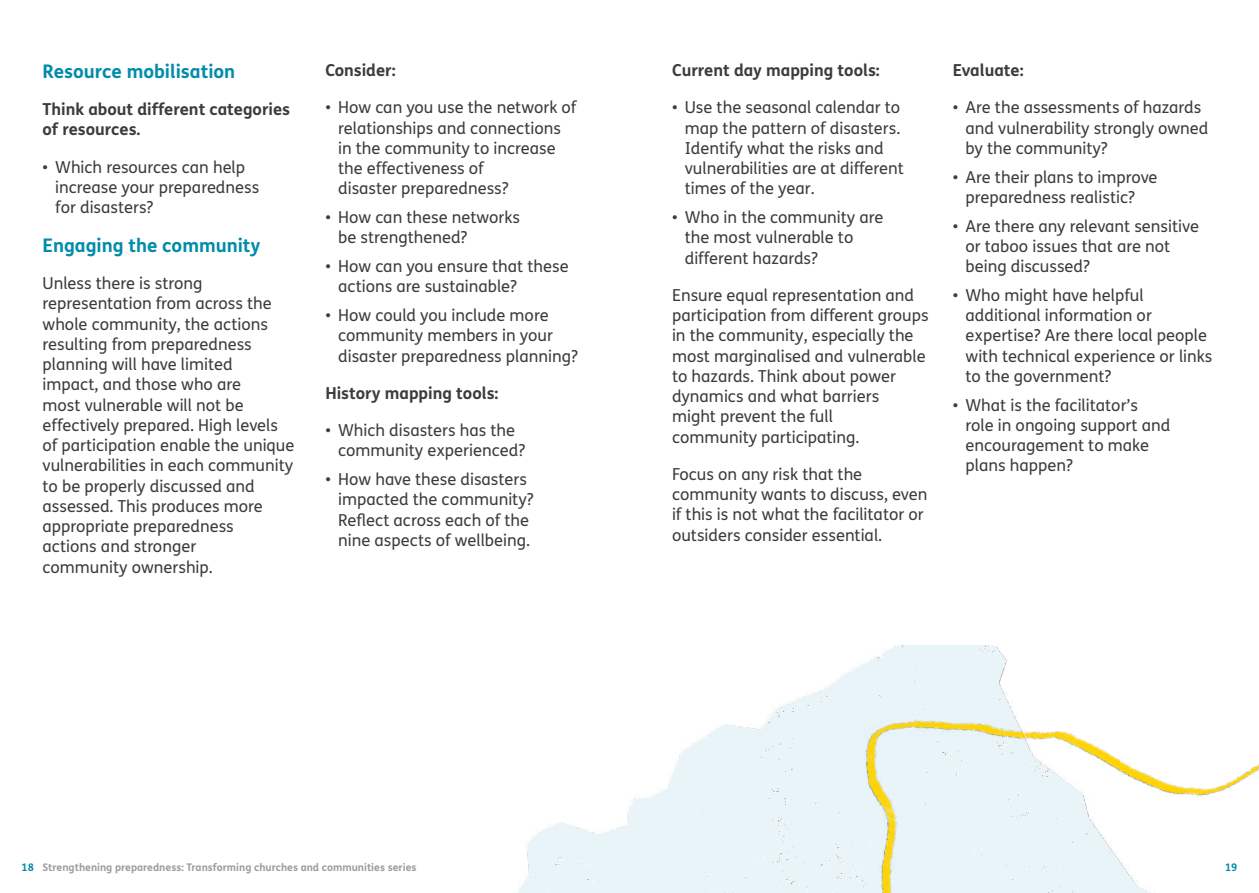
<style>
.page{position:relative;width:1259px;height:893px;background:#fff}
.page>*{position:absolute;margin:0;border:0;box-sizing:border-box;transform-origin:0 0}
.t1{font:700 18.75px "FS Me";color:#008caa}
.t2{font:16.5px/20.2px "FS Me";color:#3c3c3b}
.t3{font:700 16.5px "FS Me";color:#3c3c3b}
.t4{font:700 10.5px "FS Me";color:#9d9d9c}
.t5{font:700 10.5px "FS Me";color:#008caa}
.s1{color:#008caa}
</style>
<div class="page">
<img style="left:518px;top:645px;width:484px;height:248px">
<img style="left:804px;top:654px;width:455px;height:239px">
<p class="t1" style="left:43px;top:57px;width:194px">Resource mobilisation</p>
<p class="t3" style="left:325px;top:58px;width:72px">Consider:</p>
<p class="t3" style="left:43px;top:96px;width:249px">Think about different categories</p>
<p class="t2" style="left:325px;top:97px;width:253px">• How can you use the network of</p>
<p class="t3" style="left:43px;top:117px;width:100px">of resources.</p>
<p class="t2" style="left:338px;top:117px;width:224px">relationships and connections in the community to increase</p>
<p class="t2" style="left:43px;top:156px;width:204px">• Which resources can help</p>
<p class="t2" style="left:338px;top:158px;width:147px">the effectiveness of</p>
<p class="t2" style="left:55px;top:177px;width:205px">increase your preparedness</p>
<p class="t2" style="left:338px;top:178px;width:172px">disaster preparedness?</p>
<p class="t2" style="left:55px;top:197px;width:100px">for disasters?</p>
<p class="t2" style="left:325px;top:207px;width:196px">• How can these networks</p>
<p class="t1" style="left:43px;top:231px;width:219px">Engaging the community</p>
<p class="t2" style="left:338px;top:227px;width:131px">be strengthened?</p>
<p class="t2" style="left:325px;top:256px;width:245px">• How can you ensure that these</p>
<p class="t2" style="left:43px;top:273px;width:161px">Unless there is strong</p>
<p class="t2" style="left:338px;top:276px;width:180px">actions are sustainable?</p>
<p class="t2" style="left:43px;top:293px;width:231px">representation from across the</p>
<p class="t2" style="left:325px;top:305px;width:225px">• How could you include more</p>
<p class="t2" style="left:43px;top:313px;width:227px">whole community, the actions</p>
<p class="t2" style="left:338px;top:325px;width:216px">community members in your</p>
<p class="t2" style="left:43px;top:334px;width:211px">resulting from preparedness</p>
<p class="t2" style="left:338px;top:345px;width:241px">disaster preparedness planning?</p>
<p class="t2" style="left:43px;top:354px;width:200px">planning will have limited impact, and those who are</p>
<p class="t3" style="left:325px;top:380px;width:175px">History mapping tools:</p>
<p class="t2" style="left:43px;top:394px;width:237px">most vulnerable will not be effectively prepared. High levels</p>
<p class="t2" style="left:325px;top:420px;width:191px">• Which disasters has the</p>
<p class="t2" style="left:43px;top:435px;width:253px">of participation enable the unique</p>
<p class="t2" style="left:338px;top:440px;width:188px">community experienced?</p>
<p class="t2" style="left:43px;top:455px;width:252px">vulnerabilities in each community</p>
<p class="t2" style="left:325px;top:469px;width:203px">• How have these disasters</p>
<p class="t2" style="left:43px;top:475px;width:214px">to be properly discussed and</p>
<p class="t2" style="left:338px;top:489px;width:197px">impacted the community?</p>
<p class="t2" style="left:43px;top:496px;width:222px">assessed. This produces more</p>
<p class="t2" style="left:338px;top:509px;width:192px">Reflect across each of the</p>
<p class="t2" style="left:43px;top:516px;width:193px">appropriate preparedness</p>
<p class="t2" style="left:338px;top:530px;width:193px">nine aspects of wellbeing.</p>
<p class="t2" style="left:43px;top:536px;width:172px">actions and stronger community ownership.</p>
<p class="t3" style="left:672px;top:58px;width:209px">Current day mapping tools:</p>
<p class="t3" style="left:952px;top:58px;width:72px">Evaluate:</p>
<p class="t2" style="left:672px;top:97px;width:230px">• Use the seasonal calendar to</p>
<p class="t2" style="left:952px;top:97px;width:250px">• Are the assessments of hazards</p>
<p class="t2" style="left:685px;top:117px;width:217px">map the pattern of disasters.</p>
<p class="t2" style="left:965px;top:117px;width:244px">and vulnerability strongly owned</p>
<p class="t2" style="left:685px;top:138px;width:200px">Identify what the risks and</p>
<p class="t2" style="left:965px;top:138px;width:144px">by the community?</p>
<p class="t2" style="left:685px;top:158px;width:221px">vulnerabilities are at different</p>
<p class="t2" style="left:952px;top:166px;width:206px">• Are their plans to improve</p>
<p class="t2" style="left:685px;top:178px;width:131px">times of the year.</p>
<p class="t2" style="left:965px;top:187px;width:171px">preparedness realistic?</p>
<p class="t2" style="left:672px;top:207px;width:213px">• Who in the community are</p>
<p class="t2" style="left:685px;top:227px;width:170px">the most vulnerable to</p>
<p class="t2" style="left:685px;top:247px;width:135px">different hazards?</p>
<p class="t2" style="left:952px;top:215px;width:248px">• Are there any relevant sensitive</p>
<p class="t2" style="left:965px;top:236px;width:206px">or taboo issues that are not</p>
<p class="t2" style="left:965px;top:256px;width:126px">being discussed?</p>
<p class="t2" style="left:672px;top:285px;width:243px">Ensure equal representation and</p>
<p class="t2" style="left:952px;top:285px;width:192px">• Who might have helpful</p>
<p class="t2" style="left:672px;top:305px;width:258px">participation from different groups</p>
<p class="t2" style="left:965px;top:305px;width:188px">additional information or</p>
<p class="t2" style="left:672px;top:325px;width:243px">in the community, especially the</p>
<p class="t2" style="left:965px;top:325px;width:243px">expertise? Are there local people</p>
<p class="t2" style="left:672px;top:345px;width:255px">most marginalised and vulnerable</p>
<p class="t2" style="left:965px;top:345px;width:248px">with technical experience or links</p>
<p class="t2" style="left:672px;top:366px;width:226px">to hazards. Think about power</p>
<p class="t2" style="left:965px;top:366px;width:147px">to the government?</p>
<p class="t2" style="left:672px;top:386px;width:209px">dynamics and what barriers</p>
<p class="t2" style="left:952px;top:394px;width:187px">• What is the facilitator’s</p>
<p class="t2" style="left:672px;top:406px;width:162px">might prevent the full</p>
<p class="t2" style="left:965px;top:415px;width:206px">role in ongoing support and</p>
<p class="t2" style="left:672px;top:426px;width:189px">community participating.</p>
<p class="t2" style="left:965px;top:435px;width:185px">encouragement to make plans happen?</p>
<p class="t2" style="left:672px;top:464px;width:257px">Focus on any risk that the community wants to discuss, even if this is not what the facilitator or outsiders consider essential.</p>
<p class="t4" style="left:22px;top:859px;width:396px"><span class="s1">18</span> Strengthening preparedness: Transforming churches and communities series</p>
<p class="t5" style="left:1225px;top:859px;width:14px">19</p>
</div>
